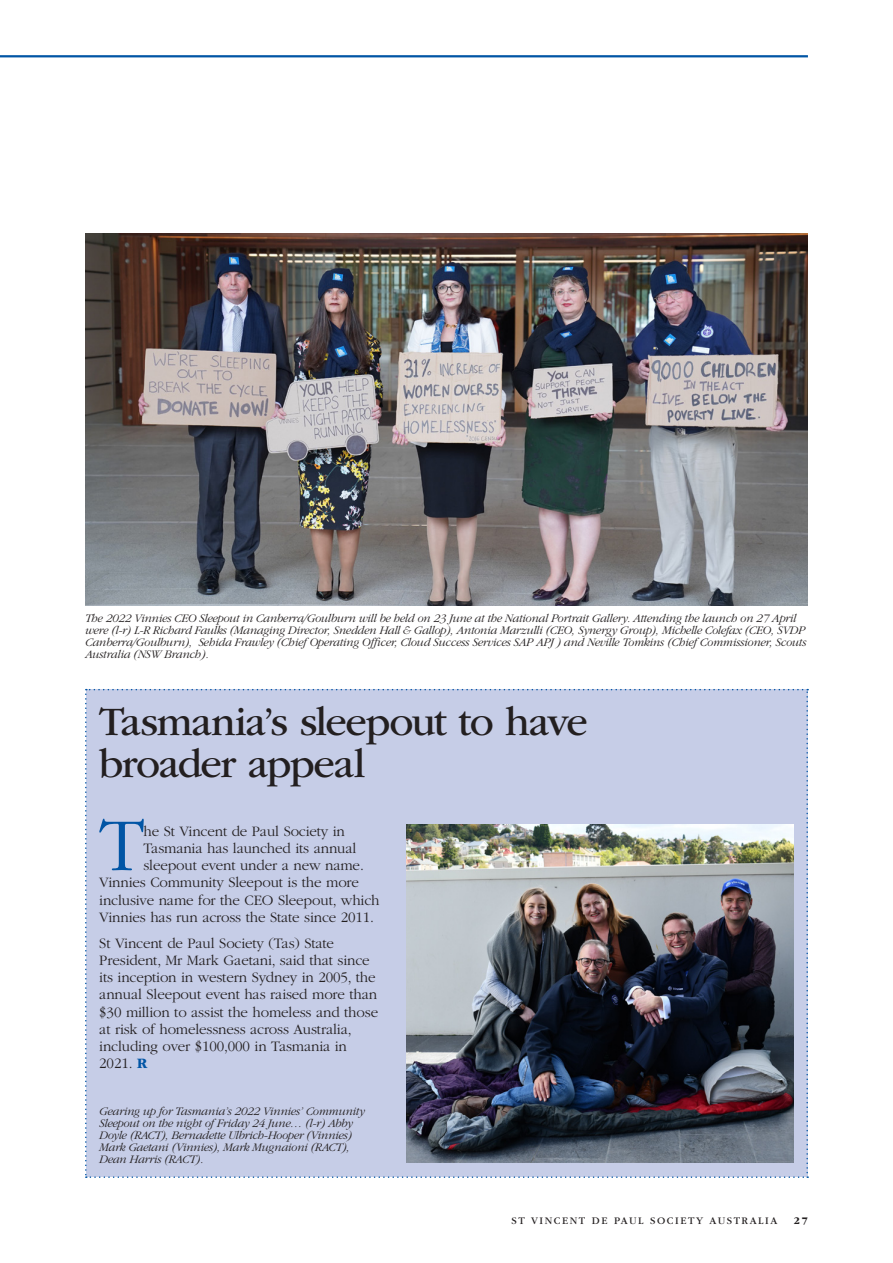
<style>
.page{position:relative;width:893px;height:1263px;background:#fff}
.page>*{position:absolute;margin:0;border:0;box-sizing:border-box;transform-origin:0 0}
.Body_-_drop_cap{font:300 77.4px "ITC Garamond Std";color:#0155a5}
.Heading{font:42px/42px "ITC Garamond Std";letter-spacing:-.035em;color:#231f20}
.BODY{font:300 15px/17.2px "ITC Garamond Std";letter-spacing:-.01em;color:#231f20}
.Body_-_drop_cap-2{font:300 15px "ITC Garamond Std";letter-spacing:-.01em;color:#231f20}
.Photo_caption{font:italic 300 12px/12px "ITC Garamond Std";letter-spacing:-.02em;color:#231f20}
.t1{font:10.5px "ITC Garamond Std";letter-spacing:.15em;color:#231f20}
.t2{font:700 10.5px "ITC Garamond Std";color:#231f20}
.s1{font-weight:700;color:#0155a5}
</style>
<div class="page">
<hr style="left:0;top:55px;width:808px;height:2px;background:#0155a5">
<img style="left:85px;top:234px;width:723px;height:371px">
<div style="left:85px;top:689px;width:723px;height:489px;background:#c6cde7"></div>
<img style="left:407px;top:825px;width:387px;height:338px">
<p class="Photo_caption" style="left:85px;top:612px;width:723px">The 2022 Vinnies CEO Sleepout in Canberra/Goulburn will be held on 23 June at the National Portrait Gallery. Attending the launch on 27 April were (l-r) L-R Richard Faulks (Managing Director, Snedden Hall &amp; Gallop), Antonia Marzulli (CEO, Synergy Group), Michelle Colefax (CEO, SVDP Canberra/Goulburn), Sehida Frawley (Chief Operating Officer, Cloud Success Services SAP APJ ) and Neville Tomkins (Chief Commissioner, Scouts Australia (NSW Branch).</p>
<p class="Heading" style="left:99px;top:702px;width:490px">Tasmania’s sleepout to have broader appeal</p>
<p class="Body_-_drop_cap" style="left:99px;top:804px;width:46px">T</p>
<p class="Body_-_drop_cap-2" style="left:143px;top:823px;width:203px">he St Vincent de Paul Society in</p>
<p class="Body_-_drop_cap-2" style="left:143px;top:840px;width:215px">Tasmania has launched its annual</p>
<p class="Body_-_drop_cap-2" style="left:143px;top:857px;width:222px">sleepout event under a new name.</p>
<p class="Body_-_drop_cap-2" style="left:99px;top:874px;width:261px">Vinnies Community Sleepout is the more</p>
<p class="Body_-_drop_cap-2" style="left:99px;top:892px;width:282px">inclusive name for the CEO Sleepout, which</p>
<p class="Body_-_drop_cap-2" style="left:99px;top:909px;width:276px">Vinnies has run across the State since 2011.</p>
<p class="BODY" style="left:99px;top:934px;width:280px">St Vincent de Paul Society (Tas) State President, Mr Mark Gaetani, said that since its inception in western Sydney in 2005, the annual Sleepout event has raised more than $30 million to assist the homeless and those at risk of homelessness across Australia, including over $100,000 in Tasmania in 2021. <span class="s1">R</span></p>
<p class="Photo_caption" style="left:99px;top:1105px;width:267px">Gearing up for Tasmania’s 2022 Vinnies’ Community Sleepout on the night of Friday 24 June… (l-r) Abby Doyle (RACT), Bernadette Ulbrich-Hooper (Vinnies)<br>Mark Gaetani (Vinnies), Mark Mugnaioni (RACT), Dean Harris (RACT).</p>
<p class="t1" style="left:512px;top:1214px;width:267px">ST VINCENT DE PAUL SOCIETY AUSTRALIA</p>
<p class="t2" style="left:794px;top:1214px;width:16px">27</p>
</div>
